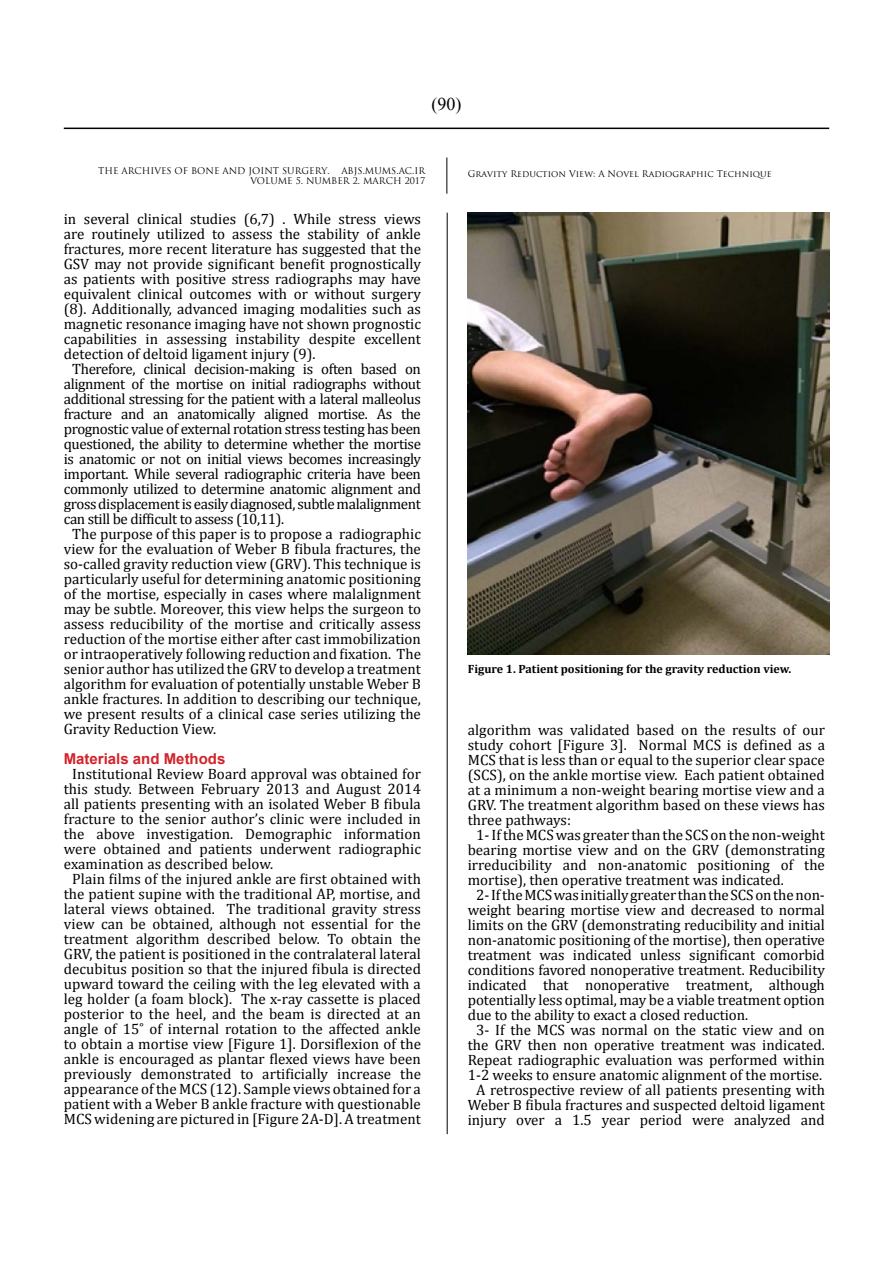
<style>
.page{position:relative;width:893px;height:1263px;background:#fff}
.page>*{position:absolute;margin:0;border:0;box-sizing:border-box;transform-origin:0 0}
.t1{font:18px "Times New Roman";color:#000}
.t2{font:15px "Cambria";color:#000}
.t3{font:15px "Cambria";letter-spacing:-.025em;color:#000}
.t4{font:700 15px "Arial";color:#d2232a}
.t5{font:700 12px "Cambria";color:#000}
.t6{font:9px "Trajan Pro";color:#000}
</style>
<div class="page">
<hr style="left:64px;top:128px;width:765px;height:1px;background:#000">
<hr style="left:446px;top:158px;width:1px;height:36px;background:#000">
<hr style="left:447px;top:213px;width:1px;height:921px;background:#000">
<img style="left:468px;top:213px;width:361px;height:442px">
<p class="t1" style="left:431px;top:92px;width:31px">)90(</p>
<p class="t6" style="left:98px;top:165px;width:233px">THE ARCHIVES OF BONE AND JOINT SURGERY.</p>
<p class="t6" style="left:341px;top:165px;width:85px">ABJS.MUMS.AC.IR</p>
<p class="t6" style="left:468px;top:168px;width:305px">Gravity Reduction View: A Novel Radiographic Technique</p>
<p class="t6" style="left:250px;top:175px;width:176px">VOLUME 5. NUMBER 2. MARCH 2017</p>
<p class="t2" style="left:64px;top:210px;width:359px">in several clinical studies (6,7) . While stress views</p>
<p class="t2" style="left:64px;top:225px;width:359px">are routinely utilized to assess the stability of ankle</p>
<p class="t2" style="left:64px;top:240px;width:359px">fractures, more recent literature has suggested that the</p>
<p class="t2" style="left:64px;top:255px;width:359px">GSV may not provide significant benefit prognostically</p>
<p class="t2" style="left:64px;top:270px;width:359px">as patients with positive stress radiographs may have</p>
<p class="t2" style="left:64px;top:285px;width:359px">equivalent clinical outcomes with or without surgery</p>
<p class="t2" style="left:64px;top:300px;width:359px">(8). Additionally, advanced imaging modalities such as</p>
<p class="t2" style="left:64px;top:315px;width:359px">magnetic resonance imaging have not shown prognostic</p>
<p class="t2" style="left:64px;top:330px;width:359px">capabilities in assessing instability despite excellent</p>
<p class="t2" style="left:64px;top:345px;width:253px">detection of deltoid ligament injury (9).</p>
<p class="t3" style="left:72px;top:360px;width:350px">Therefore, clinical decision-making is often based on</p>
<p class="t3" style="left:64px;top:375px;width:359px">alignment of the mortise on initial radiographs without</p>
<p class="t3" style="left:64px;top:390px;width:359px">additional stressing for the patient with a lateral malleolus</p>
<p class="t3" style="left:64px;top:405px;width:359px">fracture and an anatomically aligned mortise. As the</p>
<p class="t3" style="left:64px;top:420px;width:359px">prognostic value of external rotation stress testing has been</p>
<p class="t3" style="left:64px;top:435px;width:359px">questioned, the ability to determine whether the mortise</p>
<p class="t3" style="left:64px;top:450px;width:359px">is anatomic or not on initial views becomes increasingly</p>
<p class="t3" style="left:64px;top:465px;width:359px">important. While several radiographic criteria have been</p>
<p class="t3" style="left:64px;top:480px;width:359px">commonly utilized to determine anatomic alignment and</p>
<p class="t3" style="left:64px;top:495px;width:359px">gross displacement is easily diagnosed, subtle malalignment</p>
<p class="t3" style="left:64px;top:510px;width:222px">can still be difficult to assess (10,11).</p>
<p class="t2" style="left:72px;top:525px;width:350px">The purpose of this paper is to propose a radiographic</p>
<p class="t2" style="left:64px;top:540px;width:359px">view for the evaluation of Weber B fibula fractures, the</p>
<p class="t2" style="left:64px;top:555px;width:359px">so-called gravity reduction view (GRV). This technique is</p>
<p class="t2" style="left:64px;top:570px;width:359px">particularly useful for determining anatomic positioning</p>
<p class="t2" style="left:64px;top:585px;width:359px">of the mortise, especially in cases where malalignment</p>
<p class="t2" style="left:64px;top:600px;width:359px">may be subtle. Moreover, this view helps the surgeon to</p>
<p class="t2" style="left:64px;top:615px;width:359px">assess reducibility of the mortise and critically assess</p>
<p class="t2" style="left:64px;top:630px;width:359px">reduction of the mortise either after cast immobilization</p>
<p class="t2" style="left:64px;top:645px;width:359px">or intraoperatively following reduction and fixation. The</p>
<p class="t2" style="left:64px;top:660px;width:359px">senior author has utilized the GRV to develop a treatment</p>
<p class="t2" style="left:64px;top:675px;width:359px">algorithm for evaluation of potentially unstable Weber B</p>
<p class="t2" style="left:64px;top:690px;width:359px">ankle fractures. In addition to describing our technique,</p>
<p class="t2" style="left:64px;top:705px;width:359px">we present results of a clinical case series utilizing the</p>
<p class="t2" style="left:64px;top:720px;width:154px">Gravity Reduction View.</p>
<p class="t4" style="left:64px;top:749px;width:163px">Materials and Methods</p>
<p class="t2" style="left:72px;top:765px;width:350px">Institutional Review Board approval was obtained for</p>
<p class="t2" style="left:64px;top:780px;width:359px">this study. Between February 2013 and August 2014</p>
<p class="t2" style="left:64px;top:795px;width:359px">all patients presenting with an isolated Weber B fibula</p>
<p class="t2" style="left:64px;top:810px;width:359px">fracture to the senior author’s clinic were included in</p>
<p class="t2" style="left:64px;top:825px;width:359px">the above investigation. Demographic information</p>
<p class="t2" style="left:64px;top:840px;width:359px">were obtained and patients underwent radiographic</p>
<p class="t2" style="left:64px;top:855px;width:211px">examination as described below.</p>
<p class="t2" style="left:72px;top:870px;width:350px">Plain films of the injured ankle are first obtained with</p>
<p class="t2" style="left:64px;top:885px;width:359px">the patient supine with the traditional AP, mortise, and</p>
<p class="t2" style="left:64px;top:900px;width:359px">lateral views obtained. The traditional gravity stress</p>
<p class="t2" style="left:64px;top:915px;width:359px">view can be obtained, although not essential for the</p>
<p class="t2" style="left:64px;top:930px;width:359px">treatment algorithm described below. To obtain the</p>
<p class="t2" style="left:64px;top:945px;width:359px">GRV, the patient is positioned in the contralateral lateral</p>
<p class="t2" style="left:64px;top:960px;width:359px">decubitus position so that the injured fibula is directed</p>
<p class="t2" style="left:64px;top:975px;width:359px">upward toward the ceiling with the leg elevated with a</p>
<p class="t2" style="left:64px;top:990px;width:359px">leg holder (a foam block). The x-ray cassette is placed</p>
<p class="t2" style="left:64px;top:1005px;width:359px">posterior to the heel, and the beam is directed at an</p>
<p class="t2" style="left:64px;top:1020px;width:359px">angle of 15˚ of internal rotation to the affected ankle</p>
<p class="t2" style="left:64px;top:1035px;width:359px">to obtain a mortise view [Figure 1]. Dorsiflexion of the</p>
<p class="t2" style="left:64px;top:1050px;width:359px">ankle is encouraged as plantar flexed views have been</p>
<p class="t2" style="left:64px;top:1065px;width:359px">previously demonstrated to artificially increase the</p>
<p class="t2" style="left:64px;top:1080px;width:359px">appearance of the MCS (12). Sample views obtained for a</p>
<p class="t2" style="left:64px;top:1095px;width:359px">patient with a Weber B ankle fracture with questionable</p>
<p class="t2" style="left:64px;top:1110px;width:359px">MCS widening are pictured in [Figure 2A-D]. A treatment</p>
<p class="t5" style="left:468px;top:660px;width:325px">Figure 1. Patient positioning for the gravity reduction view.</p>
<p class="t2" style="left:468px;top:721px;width:359px">algorithm was validated based on the results of our</p>
<p class="t2" style="left:468px;top:736px;width:359px">study cohort [Figure 3]. Normal MCS is defined as a</p>
<p class="t2" style="left:468px;top:751px;width:359px">MCS that is less than or equal to the superior clear space</p>
<p class="t2" style="left:468px;top:766px;width:359px">(SCS), on the ankle mortise view. Each patient obtained</p>
<p class="t2" style="left:468px;top:781px;width:359px">at a minimum a non-weight bearing mortise view and a</p>
<p class="t2" style="left:468px;top:796px;width:359px">GRV. The treatment algorithm based on these views has</p>
<p class="t2" style="left:468px;top:811px;width:105px">three pathways:</p>
<p class="t2" style="left:476px;top:826px;width:350px">1- If the MCS was greater than the SCS on the non-weight</p>
<p class="t2" style="left:468px;top:841px;width:359px">bearing mortise view and on the GRV (demonstrating</p>
<p class="t2" style="left:468px;top:856px;width:359px">irreducibility and non-anatomic positioning of the</p>
<p class="t2" style="left:468px;top:871px;width:318px">mortise), then operative treatment was indicated.</p>
<p class="t2" style="left:476px;top:886px;width:350px">2- If the MCS was initially greater than the SCS on the non-</p>
<p class="t2" style="left:468px;top:901px;width:359px">weight bearing mortise view and decreased to normal</p>
<p class="t2" style="left:468px;top:916px;width:359px">limits on the GRV (demonstrating reducibility and initial</p>
<p class="t2" style="left:468px;top:931px;width:359px">non-anatomic positioning of the mortise), then operative</p>
<p class="t2" style="left:468px;top:946px;width:359px">treatment was indicated unless significant comorbid</p>
<p class="t2" style="left:468px;top:961px;width:359px">conditions favored nonoperative treatment. Reducibility</p>
<p class="t2" style="left:468px;top:976px;width:359px">indicated that nonoperative treatment, although</p>
<p class="t2" style="left:468px;top:991px;width:359px">potentially less optimal, may be a viable treatment option</p>
<p class="t2" style="left:468px;top:1006px;width:282px">due to the ability to exact a closed reduction.</p>
<p class="t2" style="left:476px;top:1021px;width:350px">3- If the MCS was normal on the static view and on</p>
<p class="t2" style="left:468px;top:1036px;width:359px">the GRV then non operative treatment was indicated.</p>
<p class="t2" style="left:468px;top:1051px;width:359px">Repeat radiographic evaluation was performed within</p>
<p class="t2" style="left:468px;top:1066px;width:356px">1-2 weeks to ensure anatomic alignment of the mortise.</p>
<p class="t2" style="left:476px;top:1081px;width:350px">A retrospective review of all patients presenting with</p>
<p class="t2" style="left:468px;top:1096px;width:359px">Weber B fibula fractures and suspected deltoid ligament</p>
<p class="t2" style="left:468px;top:1111px;width:359px">injury over a 1.5 year period were analyzed and</p>
</div>
